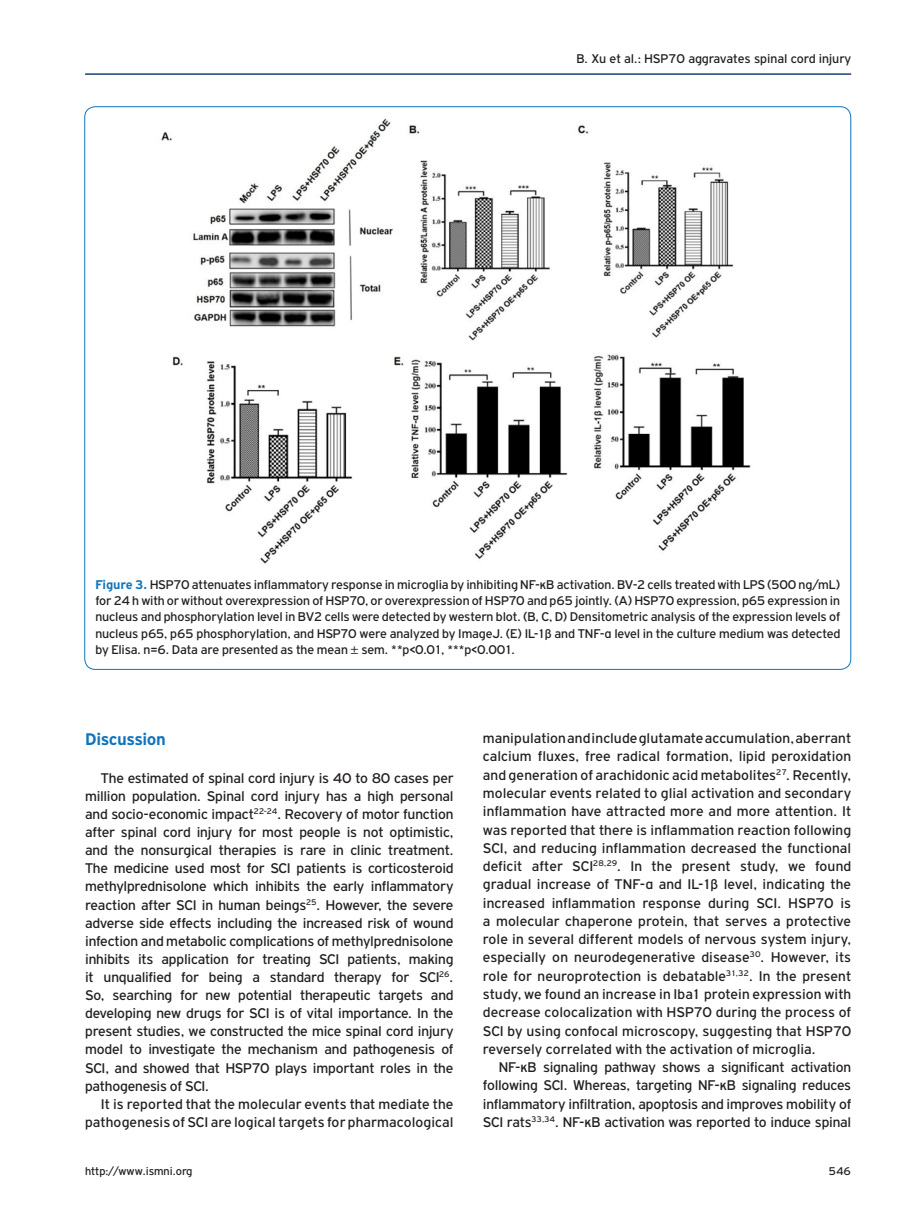
<style>
.page{position:relative;width:915px;height:1212px;background:#fff}
.page>*{position:absolute;margin:0;border:0;box-sizing:border-box;transform-origin:0 0}
.TITLE_BOLD{font:700 18px "PF Highway Gothic";letter-spacing:-.025em;color:#1074bc}
.TEXT_BASIC{font:15px/18.3px "PF Highway Gothic";letter-spacing:.005em;color:#231f20;text-align:justify}
.TEXT_FIGURE-TABLE{font:13.5px/16.2px "PF Highway Gothic";color:#231f20;text-align:justify}
.t1{font:12px "PF Highway Gothic";color:#231f20}
.s1{font-weight:700;color:#1074bc}
.s2{font-family:"Myriad Pro"}
</style>
<div class="page">
<hr style="left:85px;top:73px;width:765px;height:2px;background:#1a3f74">
<img style="left:161px;top:118px;width:590px;height:446px">
<p class="TEXT_FIGURE-TABLE" style="left:576px;top:50px;width:276px">B. Xu et al.: HSP70 aggravates spinal cord injury</p>
<p class="TEXT_FIGURE-TABLE" style="left:95px;top:576px;width:746px"><span class="s1">Figure 3.</span> HSP70 attenuates inflammatory response in microglia by inhibiting NF-κB activation. BV-2 cells treated with LPS (500 ng/mL) for 24 h with or without overexpression of HSP70, or overexpression of HSP70 and p65 jointly. (A) HSP70 expression, p65 expression in nucleus and phosphorylation level in BV2 cells were detected by western blot. (B, C, D) Densitometric analysis of the expression levels of nucleus p65, p65 phosphorylation, and HSP70 were analyzed by ImageJ. (E) IL-1β and TNF-α level in the culture medium was detected by Elisa. n=6. Data are presented as the mean <span class="s2">±</span> sem. **p&lt;0.01, ***p&lt;0.001.</p>
<p class="TITLE_BOLD" style="left:85px;top:730px;width:82px">Discussion</p>
<p class="TEXT_BASIC" style="left:85px;top:769px;width:370px;text-indent:16px">The estimated of spinal cord injury is 40 to 80 cases per million population. Spinal cord injury has a high personal and socio-economic impact<sup>22-24</sup>. Recovery of motor function after spinal cord injury for most people is not optimistic, and the nonsurgical therapies is rare in clinic treatment.<br>The medicine used most for SCI patients is corticosteroid methylprednisolone which inhibits the early inflammatory reaction after SCI in human beings<sup>25</sup>. However, the severe adverse side effects including the increased risk of wound infection and metabolic complications of methylprednisolone inhibits its application for treating SCI patients, making it unqualified for being a standard therapy for SCI<sup>26</sup>.<br>So, searching for new potential therapeutic targets and developing new drugs for SCI is of vital importance. In the present studies, we constructed the mice spinal cord injury model to investigate the mechanism and pathogenesis of SCI, and showed that HSP70 plays important roles in the pathogenesis of SCI.</p>
<p class="TEXT_BASIC" style="left:85px;top:1095px;width:370px;text-align:right">It is reported that the molecular events that mediate the pathogenesis of SCI are logical targets for pharmacological</p>
<p class="TEXT_BASIC" style="left:482px;top:729px;width:370px">manipulation and include glutamate accumulation, aberrant calcium fluxes, free radical formation, lipid peroxidation and generation of arachidonic acid metabolites<sup>27</sup>. Recently, molecular events related to glial activation and secondary inflammation have attracted more and more attention. It was reported that there is inflammation reaction following SCI, and reducing inflammation decreased the functional deficit after SCI<sup>28,29</sup>. In the present study, we found gradual increase of TNF-α and IL-1β level, indicating the increased inflammation response during SCI. HSP70 is a molecular chaperone protein, that serves a protective role in several different models of nervous system injury, especially on neurodegenerative disease<sup>30</sup>. However, its role for neuroprotection is debatable<sup>31,32</sup>. In the present study, we found an increase in Iba1 protein expression with decrease colocalization with HSP70 during the process of SCI by using confocal microscopy, suggesting that HSP70 reversely correlated with the activation of microglia.</p>
<p class="TEXT_BASIC" style="left:482px;top:1058px;width:370px;text-indent:16px">NF-κB signaling pathway shows a significant activation following SCI. Whereas, targeting NF-κB signaling reduces inflammatory infiltration, apoptosis and improves mobility of SCI rats<sup>33,34</sup>. NF-κB activation was reported to induce spinal</p>
<p class="t1" style="left:85px;top:1165px;width:109px">http://www.ismni.org</p>
<p class="t1" style="left:828px;top:1165px;width:24px">546</p>
</div>
